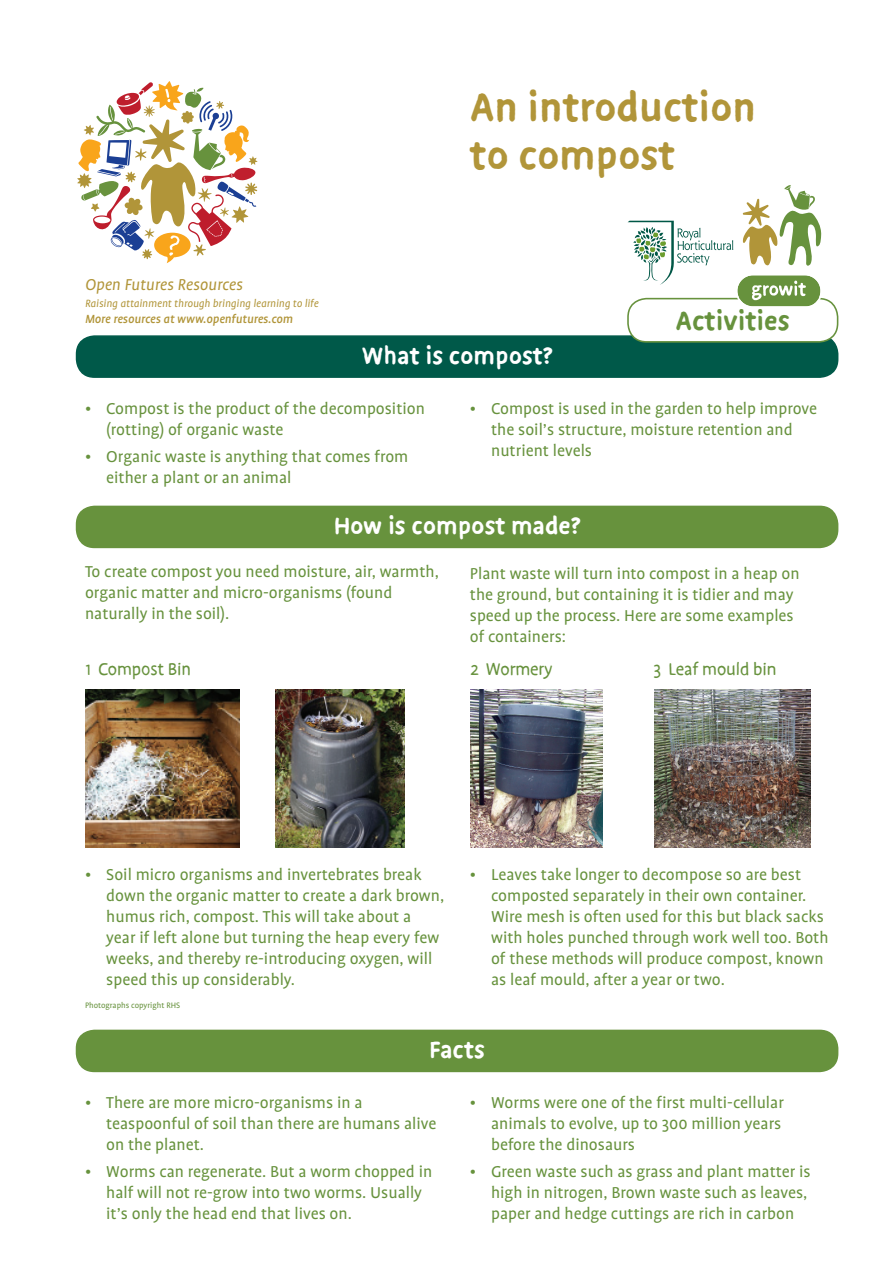
<style>
.page{position:relative;width:893px;height:1263px;background:#fff}
.page>*{position:absolute;margin:0;border:0;box-sizing:border-box;transform-origin:0 0}
.Main_Heading{font:700 45px/48px "Duper";color:#b19539}
.lozenge_title{font:700 30px "Duper";color:#67923d}
.Section_Heading{font:700 27px "Duper";color:#fff}
.heading_02{font:19.5px "Duper OT";color:#67923d}
.Main_Copy{font:18px/21px "Profile";color:#67923d}
.Large_bullets{font:18px/21px "Profile";color:#67923d}
.Main_bulleted_copy{font:18px/21px "Profile";color:#67923d}
.headings_in_text{font:italic 18px "Profile";color:#b19539}
.headings_in_text-2{font:italic 500 13.5px "Profile";color:#b19539}
.headings_in_text-3{font:italic 12px "Profile";color:#b19539}
.Main_Copy-2{font:9px "Profile";color:#67923d}
</style>
<div class="page">
<div style="left:77px;top:336px;width:761px;height:41px;background:#005949;border-radius:18px"></div>
<div style="left:76px;top:335px;width:762px;height:43px;border:2px solid #005949;border-radius:18px"></div>
<div style="left:77px;top:506px;width:761px;height:41px;background:#67923d;border-radius:18px"></div>
<div style="left:76px;top:506px;width:762px;height:42px;border:2px solid #67923d;border-radius:18px"></div>
<img style="left:86px;top:690px;width:154px;height:157px">
<img style="left:276px;top:690px;width:129px;height:157px">
<img style="left:471px;top:690px;width:131px;height:157px">
<img style="left:654px;top:690px;width:157px;height:157px">
<div style="left:76px;top:1030px;width:762px;height:41px;background:#67923d;border-radius:18px"></div>
<div style="left:76px;top:1030px;width:762px;height:42px;border:2px solid #67923d;border-radius:18px"></div>
<div style="left:628px;top:299px;width:210px;height:43px;background:#fff;border-radius:19px"></div>
<div style="left:627px;top:298px;width:211px;height:45px;border:2px solid #67923d;border-radius:19px"></div>
<svg style="left:77px;top:81px;width:180px;height:182px"></svg>
<svg style="left:628px;top:185px;width:194px;height:123px"></svg>
<p class="Main_Heading" style="left:470px;top:82px;width:288px">An introduction to compost</p>
<p class="headings_in_text" style="left:85px;top:275px;width:159px">Open Futures Resources</p>
<p class="headings_in_text-3" style="left:85px;top:297px;width:235px">Raising attainment through bringing learning to life</p>
<p class="headings_in_text-2" style="left:85px;top:312px;width:210px">More resources at www.openfutures.com</p>
<p class="lozenge_title" style="left:676px;top:304px;width:116px">Activities</p>
<p class="Section_Heading" style="left:362px;top:340px;width:192px">What is compost?</p>
<p class="Main_bulleted_copy" style="left:106px;top:398px;width:320px;text-indent:-21px">• Compost is the product of the decomposition (rotting) of organic waste</p>
<p class="Main_bulleted_copy" style="left:106px;top:446px;width:304px;text-indent:-21px">• Organic waste is anything that comes from either a plant or an animal</p>
<p class="Main_bulleted_copy" style="left:491px;top:398px;width:328px;text-indent:-21px">• Compost is used in the garden to help improve the soil’s structure, moisture retention and nutrient levels</p>
<p class="Section_Heading" style="left:334px;top:510px;width:248px">How is compost made?</p>
<p class="Main_Copy" style="left:85px;top:561px;width:355px">To create compost you need moisture, air, warmth, organic matter and micro-organisms (found naturally in the soil).</p>
<p class="Main_Copy" style="left:470px;top:563px;width:331px">Plant waste will turn into compost in a heap on the ground, but containing it is tidier and may speed up the process. Here are some examples of containers:</p>
<p class="heading_02" style="left:86px;top:659px;width:107px">1 Compost Bin</p>
<p class="heading_02" style="left:471px;top:659px;width:83px">2 Wormery</p>
<p class="heading_02" style="left:653px;top:659px;width:125px">3 Leaf mould bin</p>
<p class="Main_Copy" style="left:106px;top:864px;width:340px;text-indent:-21px">• Soil micro organisms and invertebrates break down the organic matter to create a dark brown, humus rich, compost. This will take about a year if left alone but turning the heap every few weeks, and thereby re-introducing oxygen, will speed this up considerably.</p>
<p class="Main_Copy-2" style="left:85px;top:1000px;width:97px">Photographs copyright RHS</p>
<p class="Main_Copy" style="left:491px;top:864px;width:339px;text-indent:-21px">• Leaves take longer to decompose so are best composted separately in their own container.<br>Wire mesh is often used for this but black sacks with holes punched through work well too. Both of these methods will produce compost, known as leaf mould, after a year or two.</p>
<p class="Section_Heading" style="left:429px;top:1034px;width:57px">Facts</p>
<p class="Large_bullets" style="left:106px;top:1092px;width:332px;text-indent:-21px">• There are more micro-organisms in a teaspoonful of soil than there are humans alive on the planet.</p>
<p class="Large_bullets" style="left:106px;top:1161px;width:327px;text-indent:-21px">• Worms can regenerate. But a worm chopped in half will not re-grow into two worms. Usually it’s only the head end that lives on.</p>
<p class="Large_bullets" style="left:491px;top:1092px;width:294px;text-indent:-21px">• Worms were one of the first multi-cellular animals to evolve, up to 300 million years before the dinosaurs</p>
<p class="Large_bullets" style="left:491px;top:1161px;width:321px;text-indent:-21px">• Green waste such as grass and plant matter is high in nitrogen, Brown waste such as leaves, paper and hedge cuttings are rich in carbon</p>
</div>
